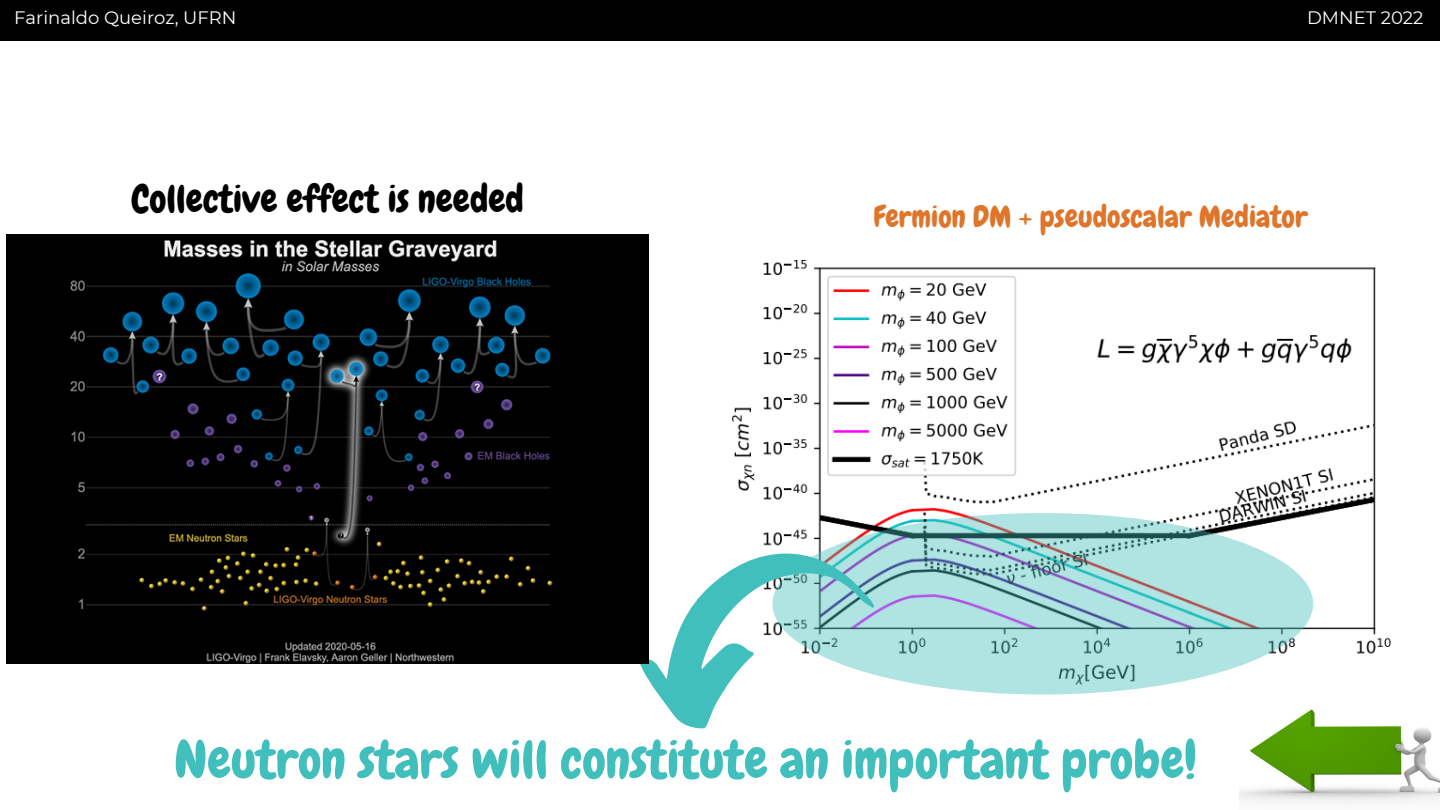
<style>
.page{position:relative;width:1440px;height:810px;background:#fff}
.page>*{position:absolute;margin:0;border:0;box-sizing:border-box;transform-origin:0 0}
.t1{font:52.4px "Chewy";color:#40bfbc}
.t2{font:38px "Chewy";color:#000}
.t3{font:30px "Chewy";color:#de752a}
.t4{font:18px "Montserrat";color:#fff}
</style>
<div class="page">
<img style="left:731px;top:260px;width:660px;height:398px">
<svg style="left:772px;top:513px;width:541px;height:182px;background:#a1d3d5"></svg>
<img style="left:1240px;top:709px;width:200px;height:94px">
<svg style="left:640px;top:553px;width:234px;height:176px"></svg>
<img style="left:6px;top:235px;width:643px;height:429px">
<div style="left:0;top:0;width:1440px;height:40px;background:#000"></div>
<p class="t4" style="left:14px;top:6px;width:224px">Farinaldo Queiroz, UFRN</p>
<p class="t4" style="left:1307px;top:6px;width:118px">DMNET 2022</p>
<p class="t2" style="left:132px;top:174px;width:394px">Collective effect is needed</p>
<p class="t3" style="left:873px;top:197px;width:436px">Fermion DM + pseudoscalar Mediator</p>
<p class="t1" style="left:174px;top:726px;width:1024px">Neutron stars will constitute an important probe!</p>
</div>
